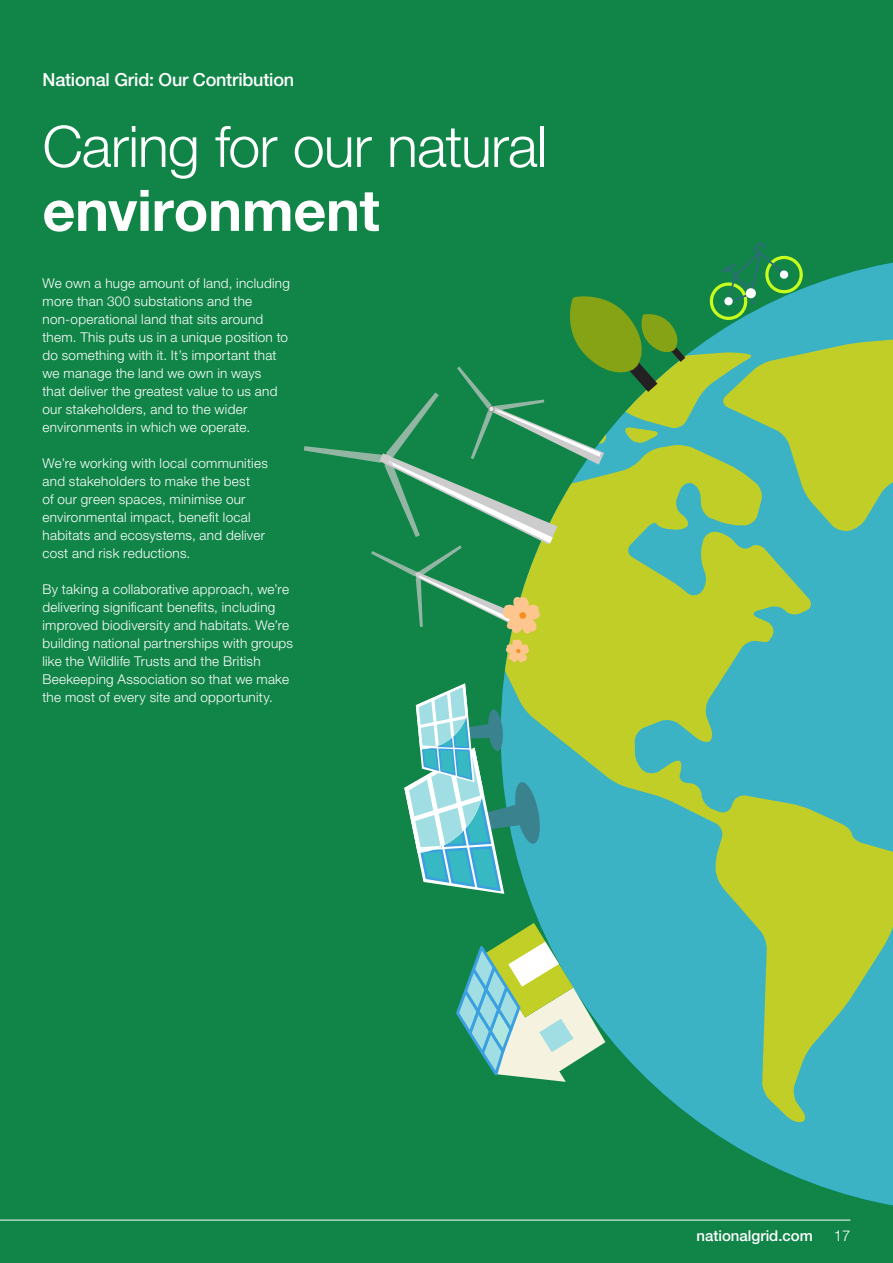
<style>
.page{position:relative;width:893px;height:1263px;background:#118548}
.page>*{position:absolute;margin:0;border:0;box-sizing:border-box;transform-origin:0 0}
.t1{font:300 57.3px "Helvetica Neue LT Pro";letter-spacing:-.015em;color:#fff}
.t2{font:700 57.3px "Helvetica Neue LT Pro";letter-spacing:-.005em;color:#fff}
.t3{font:500 18px "Helvetica Neue LT Pro";letter-spacing:-.01em;color:#fff}
.t4{font:500 15px "Helvetica Neue LT Pro";color:#fff}
.t5{font:300 15px "Helvetica Neue LT Pro";color:#fff}
.t6{font:300 13.5px/18px "Helvetica Neue LT Pro";letter-spacing:.02em;color:#fff}
</style>
<div class="page">
<hr style="left:0;top:1220px;width:850px;height:1px;background:#fff">
<svg style="left:480px;top:262px;width:413px;height:959px"></svg>
<svg style="left:481px;top:308px;width:412px;height:815px;background:#6aba84"></svg>
<svg style="left:456px;top:923px;width:149px;height:159px"></svg>
<svg style="left:404px;top:683px;width:138px;height:211px"></svg>
<svg style="left:304px;top:290px;width:381px;height:376px"></svg>
<svg style="left:707px;top:242px;width:98px;height:81px"></svg>
<h2 class="t3" style="left:43px;top:69px;width:253px">National Grid: Our Contribution</h2>
<h1 class="t1" style="left:43px;top:111px;width:507px">Caring for our natural</h1>
<h1 class="t2" style="left:43px;top:175px;width:339px">environment</h1>
<p class="t6" style="left:43px;top:274px;width:249px">We own a huge amount of land, including more than 300 substations and the non-operational land that sits around them. This puts us in a unique position to do something with it. It’s important that we manage the land we own in ways<br>that deliver the greatest value to us and our stakeholders, and to the wider environments in which we operate.</p>
<p class="t6" style="left:43px;top:454px;width:227px">We’re working with local communities and stakeholders to make the best<br>of our green spaces, minimise our environmental impact, benefit local habitats and ecosystems, and deliver cost and risk reductions.</p>
<p class="t6" style="left:43px;top:580px;width:252px">By taking a collaborative approach, we’re delivering significant benefits, including improved biodiversity and habitats. We’re building national partnerships with groups like the Wildlife Trusts and the British Beekeeping Association so that we make the most of every site and opportunity.</p>
<p class="t4" style="left:696px;top:1226px;width:118px">nationalgrid.com</p>
<p class="t5" style="left:834px;top:1226px;width:18px">17</p>
</div>
